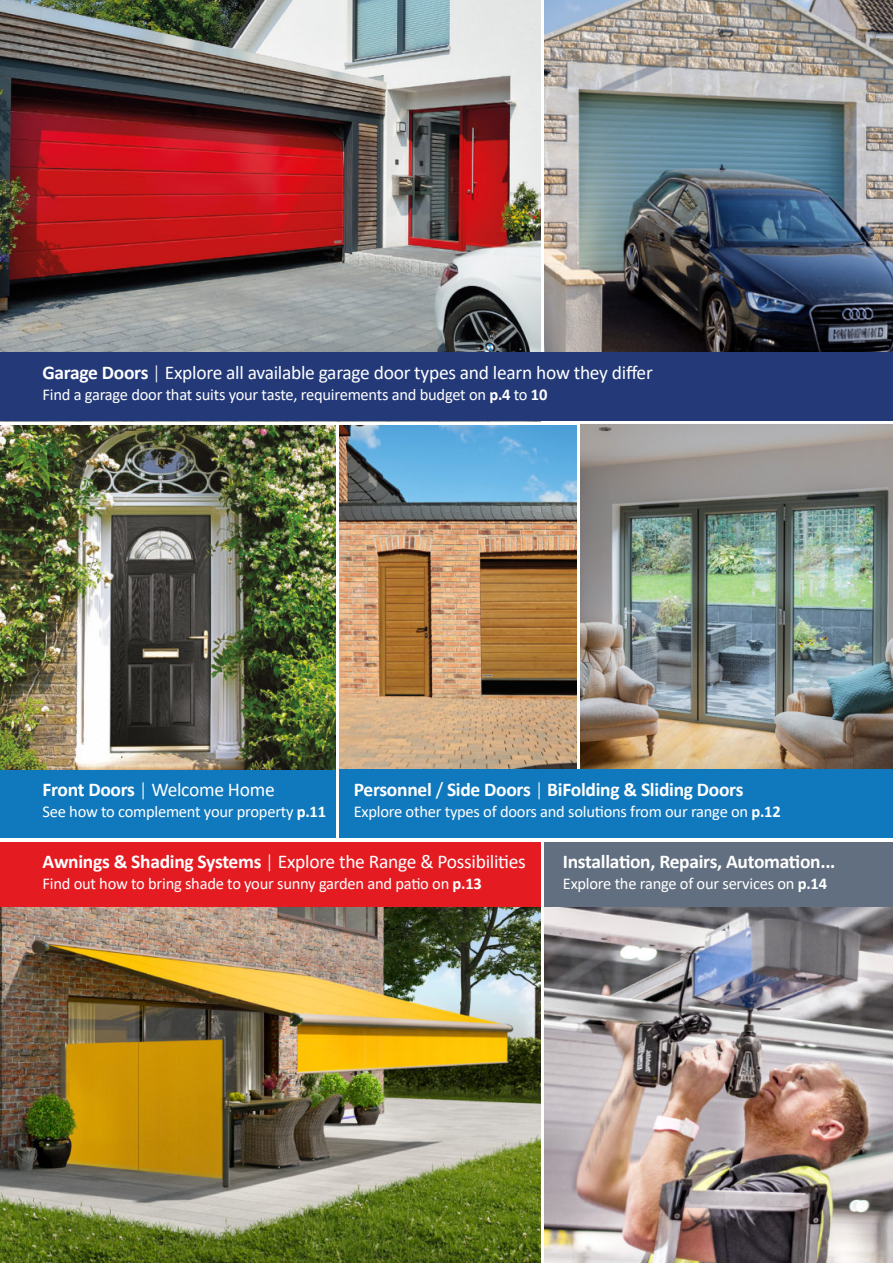
<style>
.page{position:relative;width:893px;height:1263px;background:#fff}
.page>*{position:absolute;margin:0;border:0;box-sizing:border-box;transform-origin:0 0}
.t1{font:19.5px "Calibri";letter-spacing:-.015em;color:#fff}
.t2{font:700 19.5px "Calibri";letter-spacing:-.015em;color:#fff}
.t3{font:16.5px "Calibri";letter-spacing:-.015em;color:#fff}
.s1{font-weight:700}
.s2{font-weight:300}
.s3{font-weight:400}
</style>
<div class="page">
<img style="left:545px;top:0;width:348px;height:353px">
<img style="left:544px;top:854px;width:349px;height:409px">
<img style="left:0;top:0;width:540px;height:353px">
<img style="left:0;top:907px;width:540px;height:356px">
<img style="left:340px;top:425px;width:236px;height:345px">
<img style="left:580px;top:424px;width:313px;height:346px">
<div style="left:0;top:353px;width:893px;height:68px;background:#233978"></div>
<div style="left:0;top:770px;width:336px;height:68px;background:#1079be"></div>
<div style="left:340px;top:770px;width:553px;height:68px;background:#1079be"></div>
<div style="left:0;top:842px;width:540px;height:65px;background:#e51b22"></div>
<div style="left:545px;top:842px;width:348px;height:65px;background:#626f80"></div>
<img style="left:0;top:425px;width:336px;height:344px">
<p class="t1" style="left:43px;top:359px;width:612px"><span class="s1">Garage Doors</span> <span class="s2">|</span> Explore all available garage door types and learn how they differ</p>
<p class="t3" style="left:43px;top:389px;width:506px">Find a garage door that suits your taste, requirements and budget on <span class="s1">p.4</span> to <span class="s1">10</span></p>
<p class="t1" style="left:43px;top:782px;width:234px"><span class="s1">Front Doors</span> <span class="s2">|</span> Welcome Home</p>
<p class="t2" style="left:354px;top:776px;width:391px">Personnel <span class="s3">/</span> Side Doors <span class="s2">|</span> BiFolding &amp; Sliding Doors</p>
<p class="t3" style="left:43px;top:805px;width:285px">See how to complement your property <span class="s1">p.11</span></p>
<p class="t3" style="left:354px;top:800px;width:428px">Explore other types of doors and solutions from our range on <span class="s1">p.12</span></p>
<p class="t1" style="left:43px;top:848px;width:485px"><span class="s1">Awnings &amp; Shading Systems</span> <span class="s2">|</span> Explore the Range &amp; Possibilities</p>
<p class="t2" style="left:563px;top:848px;width:274px">Installation, Repairs, Automation...</p>
<p class="t3" style="left:563px;top:878px;width:266px">Explore the range of our services on <span class="s1">p.14</span></p>
<p class="t3" style="left:43px;top:872px;width:441px">Find out how to bring shade to your sunny garden and patio on <span class="s1">p.13</span></p>
</div>
